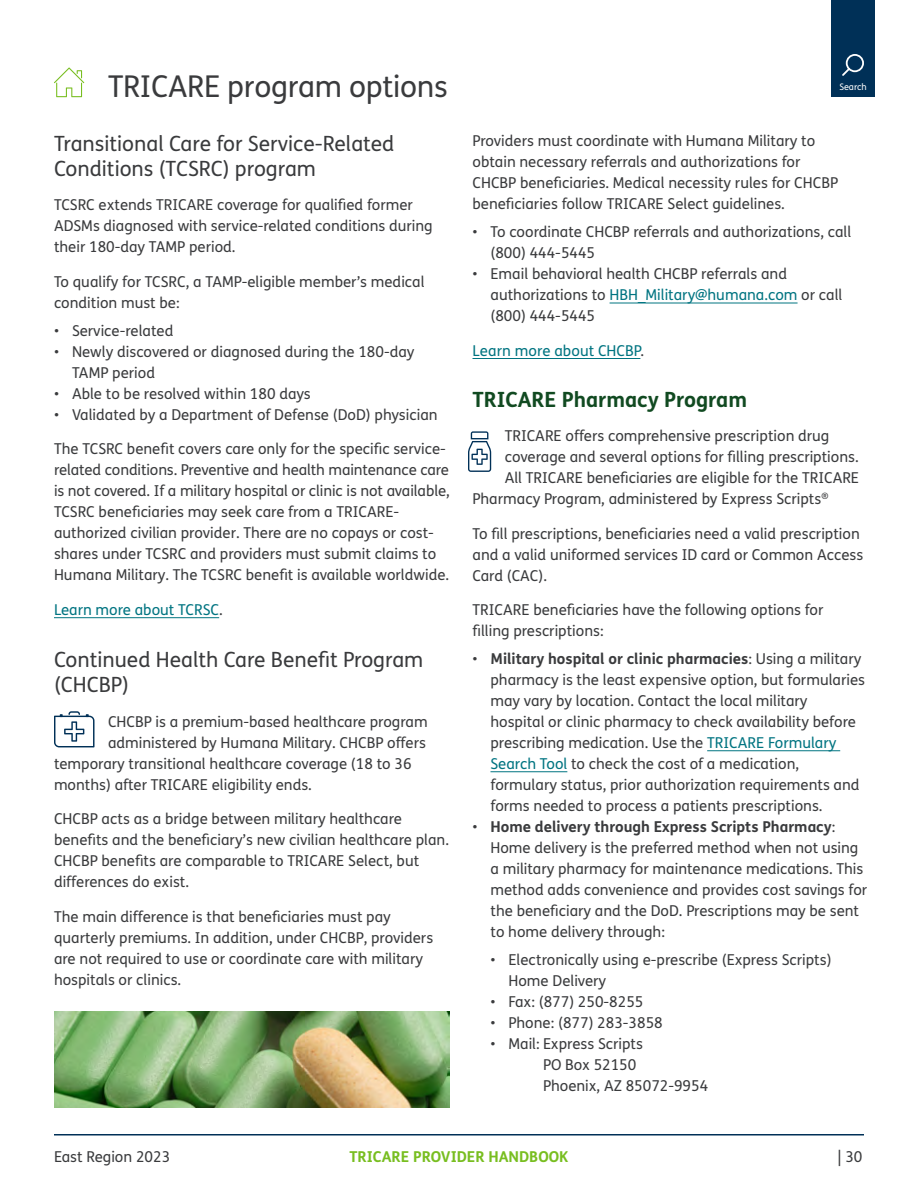
<style>
.page{position:relative;width:918px;height:1188px;background:#fff}
.page>*{position:absolute;margin:0;border:0;box-sizing:border-box;transform-origin:0 0}
.t1{font:30px "FS Humana";letter-spacing:-.01em;color:#3a3b3d}
.t2{font:21px/25.2px "FS Humana";color:#3a3b3d}
.t3{font:700 21px "FS Humana";color:#114a21}
.t4{font:15px/21px "FS Humana";color:#3a3b3d}
.t5{font:15px "FS Humana";color:#007481}
.t6{font:700 15px "FS Humana";color:#78be20}
.t7{font:9px "FS Humana";color:#fff}
.s1{font-weight:300}
.s2{color:#3a3b3d}
.s3{color:#007481}
.s4{font-weight:700}
</style>
<div class="page">
<div style="left:831px;top:0;width:44px;height:97px;background:#003057"></div>
<svg style="left:842px;top:54px;width:22px;height:22px"></svg>
<hr style="left:54px;top:1134px;width:810px;height:2px;background:#003057">
<svg style="left:54px;top:67px;width:30px;height:30px"></svg>
<hr style="left:54px;top:617px;width:165px;height:1px;background:#007481">
<hr style="left:610px;top:303px;width:188px;height:1px;background:#007481">
<hr style="left:472px;top:358px;width:168px;height:1px;background:#007481">
<hr style="left:707px;top:750px;width:133px;height:1px;background:#007481">
<hr style="left:490px;top:771px;width:77px;height:1px;background:#007481">
<svg style="left:468px;top:431px;width:23px;height:41px"></svg>
<svg style="left:54px;top:711px;width:41px;height:36px"></svg>
<img style="left:54px;top:1012px;width:396px;height:95px">
<h1 class="t1" style="left:108px;top:66px;width:341px">TRICARE program options</h1>
<h2 class="t2" style="left:54px;top:130px;width:342px">Transitional Care for Service-Related<br>Conditions (TCSRC) program</h2>
<p class="t4" style="left:54px;top:194px;width:380px">TCSRC extends TRICARE coverage for qualified former<br>ADSMs diagnosed with service-related conditions during their 180-day TAMP period.</p>
<p class="t4" style="left:54px;top:271px;width:372px">To qualify for TCSRC, a TAMP-eligible member’s medical condition must be:</p>
<p class="t4" style="left:54px;top:320px;width:121px"><span class="s1">•</span> Service-related</p>
<p class="t4" style="left:72px;top:341px;width:344px;text-indent:-18px"><span class="s1">•</span> Newly discovered or diagnosed during the 180-day<br>TAMP period</p>
<p class="t4" style="left:54px;top:383px;width:258px"><span class="s1">•</span> Able to be resolved within 180 days</p>
<p class="t4" style="left:54px;top:404px;width:385px"><span class="s1">•</span> Validated by a Department of Defense (DoD) physician</p>
<p class="t4" style="left:54px;top:438px;width:397px">The TCSRC benefit covers care only for the specific service&shy;related conditions. Preventive and health maintenance care is not covered. If a military hospital or clinic is not available, TCSRC beneficiaries may seek care from a TRICARE&shy;authorized civilian provider. There are no copays or cost&shy;shares under TCSRC and providers must submit claims to Humana Military. The TCSRC benefit is available worldwide.</p>
<p class="t5" style="left:54px;top:599px;width:170px">Learn more about TCRSC<span class="s2">.</span></p>
<h2 class="t2" style="left:54px;top:647px;width:371px">Continued Health Care Benefit Program (CHCBP)</h2>
<p class="t4" style="left:108px;top:711px;width:321px">CHCBP is a premium-based healthcare program</p>
<p class="t4" style="left:108px;top:732px;width:319px">administered by Humana Military. CHCBP offers</p>
<p class="t4" style="left:54px;top:753px;width:359px">temporary transitional healthcare coverage (18 to 36</p>
<p class="t4" style="left:54px;top:774px;width:259px">months) after TRICARE eligibility ends.</p>
<p class="t4" style="left:54px;top:808px;width:396px">CHCBP acts as a bridge between military healthcare benefits and the beneficiary’s new civilian healthcare plan.<br>CHCBP benefits are comparable to TRICARE Select, but differences do exist.</p>
<p class="t4" style="left:54px;top:906px;width:381px">The main difference is that beneficiaries must pay quarterly premiums. In addition, under CHCBP, providers are not required to use or coordinate care with military hospitals or clinics.</p>
<p class="t7" style="left:839px;top:81px;width:29px">Search</p>
<p class="t4" style="left:472px;top:130px;width:367px">Providers must coordinate with Humana Military to obtain necessary referrals and authorizations for CHCBP beneficiaries. Medical necessity rules for CHCBP beneficiaries follow TRICARE Select guidelines.</p>
<p class="t4" style="left:490px;top:221px;width:362px;text-indent:-18px"><span class="s1">•</span> To coordinate CHCBP referrals and authorizations, call (800) 444-5445</p>
<p class="t4" style="left:490px;top:263px;width:353px;text-indent:-18px"><span class="s1">•</span> Email behavioral health CHCBP referrals and authorizations to <span class="s3">HBH_Military@humana.com</span> or call (800) 444-5445</p>
<p class="t5" style="left:472px;top:340px;width:173px">Learn more about CHCBP<span class="s2">.</span></p>
<h2 class="t3" style="left:472px;top:383px;width:276px">TRICARE Pharmacy Program</h2>
<p class="t4" style="left:505px;top:425px;width:326px">TRICARE offers comprehensive prescription drug</p>
<p class="t4" style="left:505px;top:446px;width:355px">coverage and several options for filling prescriptions.</p>
<p class="t4" style="left:505px;top:467px;width:356px">All TRICARE beneficiaries are eligible for the TRICARE</p>
<p class="t4" style="left:473px;top:488px;width:357px">Pharmacy Program, administered by Express Scripts<sup>®</sup></p>
<p class="t4" style="left:473px;top:522px;width:392px">To fill prescriptions, beneficiaries need a valid prescription and a valid uniformed services ID card or Common Access<br>Card (CAC).</p>
<p class="t4" style="left:473px;top:599px;width:353px">TRICARE beneficiaries have the following options for filling prescriptions:</p>
<p class="t4" style="left:491px;top:648px;width:376px;text-indent:-18px"><span class="s1">•</span> <span class="s4">Military hospital or clinic pharmacies</span>: Using a military pharmacy is the least expensive option, but formularies may vary by location. Contact the local military hospital or clinic pharmacy to check availability before prescribing medication. Use the <span class="s3">TRICARE Formulary Search Tool</span> to check the cost of a medication, formulary status, prior authorization requirements and forms needed to process a patients prescriptions.</p>
<p class="t4" style="left:491px;top:816px;width:378px;text-indent:-18px"><span class="s1">•</span> <span class="s4">Home delivery through Express Scripts Pharmacy</span>:<br>Home delivery is the preferred method when not using a military pharmacy for maintenance medications. This method adds convenience and provides cost savings for the beneficiary and the DoD. Prescriptions may be sent to home delivery through:</p>
<p class="t4" style="left:509px;top:948px;width:325px;text-indent:-18px"><span class="s1">•</span> Electronically using e-prescribe (Express Scripts)<br>Home Delivery</p>
<p class="t4" style="left:491px;top:990px;width:155px"><span class="s1">•</span> Fax: (877) 250-8255</p>
<p class="t4" style="left:491px;top:1011px;width:174px"><span class="s1">•</span> Phone: (877) 283-3858</p>
<p class="t4" style="left:543px;top:1032px;width:167px;text-indent:-52px"><span class="s1">•</span> Mail: Express Scripts<br>PO Box 52150<br>Phoenix, AZ 85072-9954</p>
<p class="t4" style="left:54px;top:1146px;width:118px">East Region 2023</p>
<p class="t6" style="left:349px;top:1145px;width:221px">TRICARE PROVIDER HANDBOOK</p>
<p class="t4" style="left:837px;top:1146px;width:27px">| 30</p>
</div>
